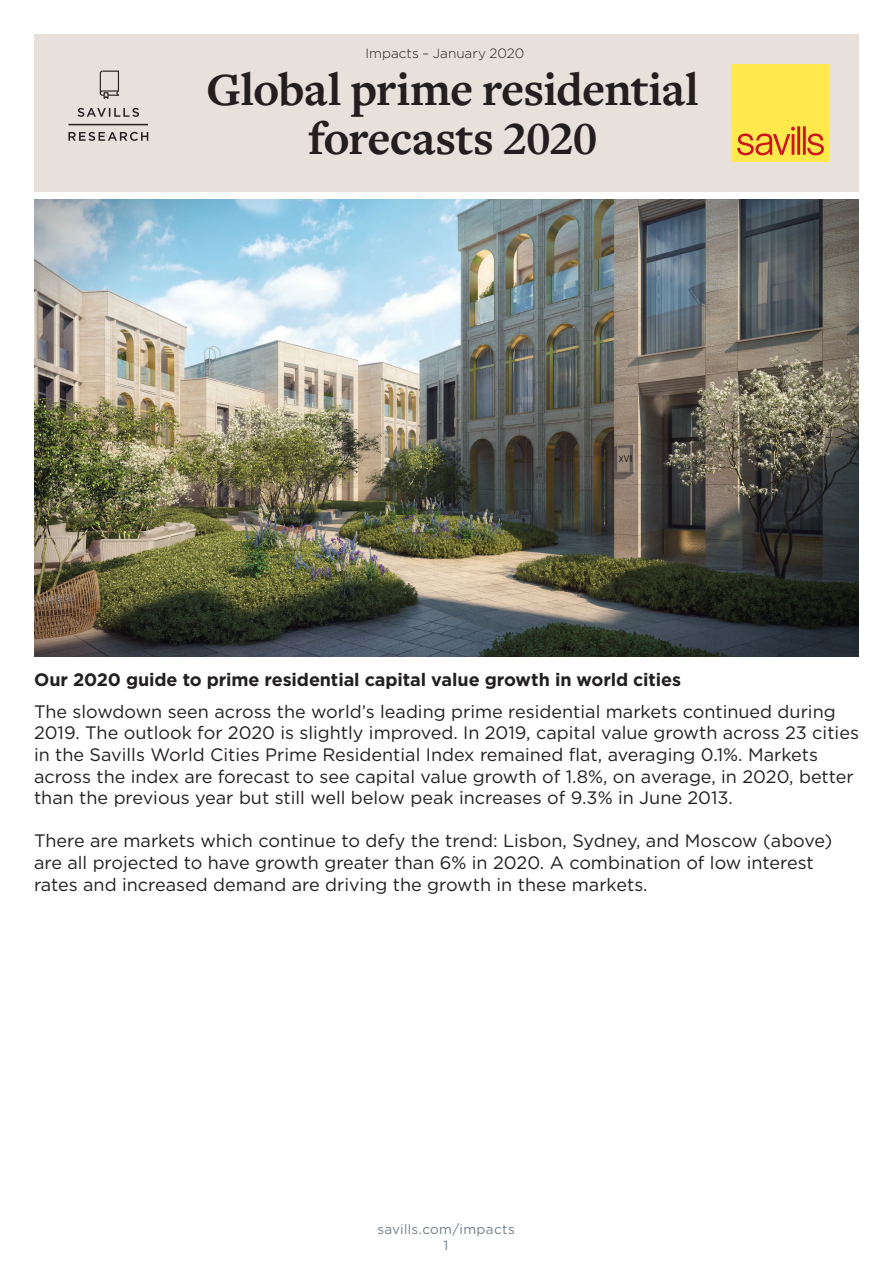
<style>
.page{position:relative;width:893px;height:1263px;background:#fff}
.page>*{position:absolute;margin:0;border:0;box-sizing:border-box;transform-origin:0 0}
.MiM_Title{font:700 48px/49.5px "Freight Text Pro";letter-spacing:-.015em;color:#231f20;text-align:center}
.t1{font:18px/21.6px "Gotham";color:#231f20}
.Spotlight_Standfirst{font:700 18px "Gotham";letter-spacing:-.005em;color:#231f20}
.Spotlight_Strapline{font:13.5px "Gotham";letter-spacing:.02em;color:#727f8a}
.MiM_Strapline{font:300 13.5px "Gotham";letter-spacing:.005em;color:#231f20}
</style>
<div class="page">
<img style="left:34px;top:199px;width:825px;height:457px">
<div style="left:34px;top:34px;width:825px;height:157px;background:#e8e0db"></div>
<svg style="left:68px;top:132px;width:80px;height:9px"></svg>
<svg style="left:78px;top:108px;width:61px;height:9px"></svg>
<div style="left:731px;top:64px;width:98px;height:98px;background:#ffe94d"></div>
<svg style="left:737px;top:126px;width:87px;height:29px"></svg>
<svg style="left:99px;top:70px;width:20px;height:29px"></svg>
<hr style="left:68px;top:124px;width:80px;height:1px;background:#231f20">
<p class="MiM_Strapline" style="left:365px;top:44px;width:161px">Impacts – January 2020</p>
<p class="MiM_Title" style="left:206px;top:63px;width:495px">Global prime residential forecasts 2020</p>
<p class="Spotlight_Standfirst" style="left:34px;top:668px;width:648px">Our 2020 guide to prime residential capital value growth in world cities</p>
<p class="t1" style="left:34px;top:700px;width:826px">The slowdown seen across the world’s leading prime residential markets continued during 2019. The outlook for 2020 is slightly improved. In 2019, capital value growth across 23 cities in the Savills World Cities Prime Residential Index remained flat, averaging 0.1%. Markets across the index are forecast to see capital value growth of 1.8%, on average, in 2020, better than the previous year but still well below peak increases of 9.3% in June 2013.</p>
<p class="t1" style="left:34px;top:830px;width:800px">There are markets which continue to defy the trend: Lisbon, Sydney, and Moscow (above) are all projected to have growth greater than 6% in 2020. A combination of low interest rates and increased demand are driving the growth in these markets.</p>
<p class="Spotlight_Strapline" style="left:377px;top:1220px;width:139px">savills.com/impacts</p>
<p class="Spotlight_Strapline" style="left:444px;top:1236px;width:6px">1</p>
</div>
